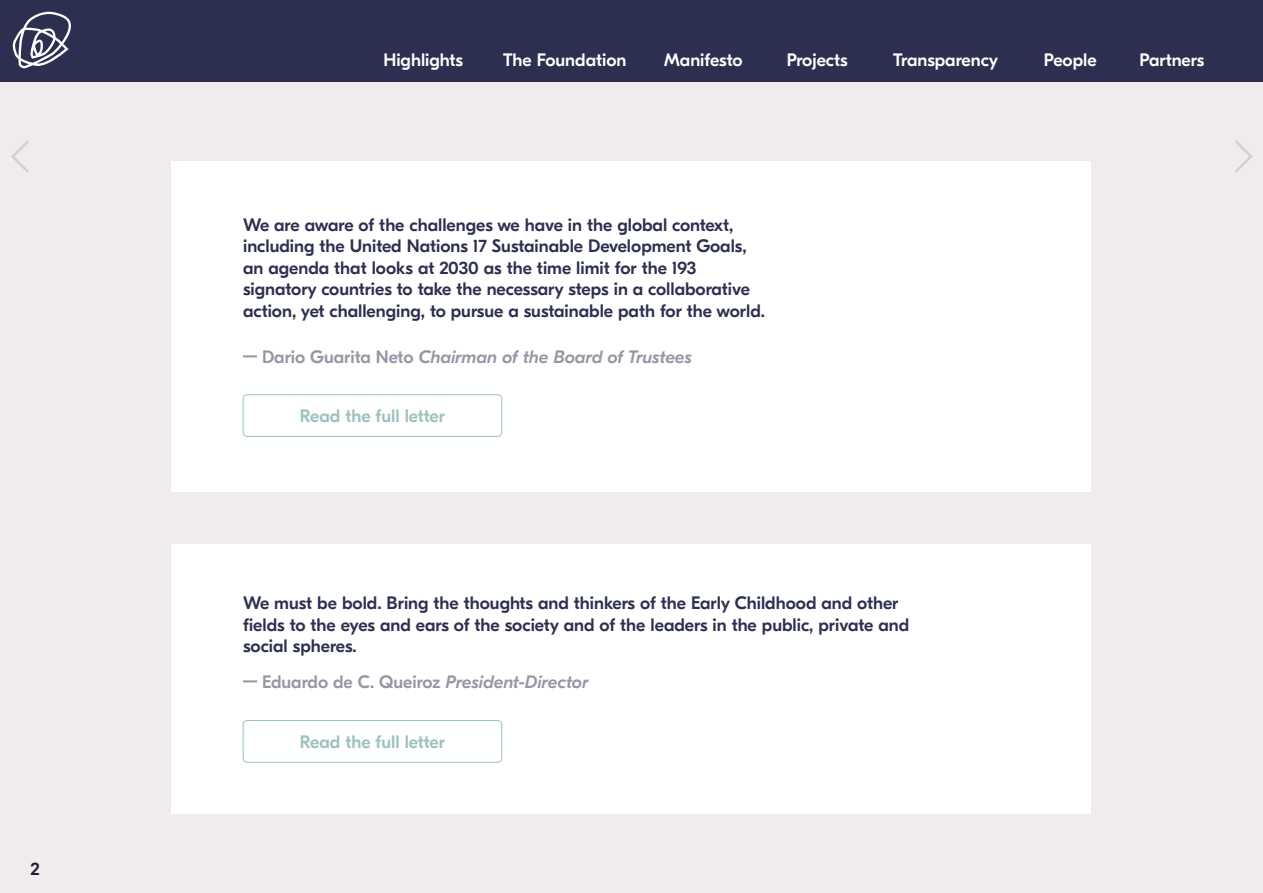
<style>
.page{position:relative;width:1263px;height:893px;background:#fff}
.page>*{position:absolute;margin:0;border:0;box-sizing:border-box;transform-origin:0 0}
.t1{font:500 18px/21.6px "GT Eesti Pro Display";color:#2c2f4f}
.t2{font:500 18px "GT Eesti Pro Display";color:#fff}
.t3{font:italic 500 18px "GT Eesti Pro Display";color:#9597a7}
.t4{font:500 18px "GT Eesti Pro Display";color:#9597a7}
.t5{font:500 18px "GT Eesti Pro Display";color:#9cc1bf}
.t6{font:500 18px "GT Eesti Pro Display";color:#1d1e35}
.s1{font-family:"Aktiv Grotesk Cd";font-weight:700;font-style:normal}
.s2{font-style:normal}
.s3{font-family:"Aktiv Grotesk Cd";font-weight:700}
.s4{font-style:italic}
</style>
<div class="page">
<div style="left:0;top:81px;width:1263px;height:812px;background:#f0ecec"></div>
<svg style="left:1235px;top:140px;width:18px;height:32px"></svg>
<svg style="left:11px;top:140px;width:18px;height:33px"></svg>
<div style="left:171px;top:544px;width:920px;height:270px;background:#fff"></div>
<div style="left:171px;top:162px;width:920px;height:330px;background:#fff"></div>
<div style="left:243px;top:394px;width:259px;height:43px;border:1px solid #9cc1bf;border-radius:4px"></div>
<div style="left:243px;top:720px;width:259px;height:43px;border:1px solid #9cc1bf;border-radius:4px"></div>
<div style="left:0;top:0;width:1263px;height:81px;background:#2c2f4f"></div>
<svg style="left:12px;top:12px;width:59px;height:56px"></svg>
<p class="t6" style="left:30px;top:859px;width:11px">2</p>
<p class="t2" style="left:383px;top:50px;width:81px">Highlights</p>
<p class="t2" style="left:503px;top:50px;width:125px">The Foundation</p>
<p class="t2" style="left:664px;top:50px;width:80px">Manifesto</p>
<p class="t2" style="left:787px;top:50px;width:62px">Projects</p>
<p class="t2" style="left:893px;top:50px;width:107px">Transparency</p>
<p class="t2" style="left:1044px;top:50px;width:54px">People</p>
<p class="t2" style="left:1139px;top:50px;width:66px">Partners</p>
<p class="t1" style="left:243px;top:214px;width:524px">We are aware of the challenges we have in the global context, including the United Nations 17 Sustainable Development Goals, an agenda that looks at 2030 as the time limit for the 193 signatory countries to take the necessary steps in a collaborative action, yet challenging, to pursue a sustainable path for the world.</p>
<p class="t3" style="left:243px;top:347px;width:450px"><span class="s1">—</span> <span class="s2">Dario Guarita Neto</span> Chairman of the Board of Trustees</p>
<p class="t5" style="left:300px;top:406px;width:147px">Read the full letter</p>
<p class="t1" style="left:243px;top:592px;width:668px">We must be bold. Bring the thoughts and thinkers of the Early Childhood and other fields to the eyes and ears of the society and of the leaders in the public, private and social spheres.</p>
<p class="t4" style="left:243px;top:672px;width:347px"><span class="s3">—</span> Eduardo de C. Queiroz <span class="s4">President-Director</span></p>
<p class="t5" style="left:300px;top:732px;width:147px">Read the full letter</p>
</div>
